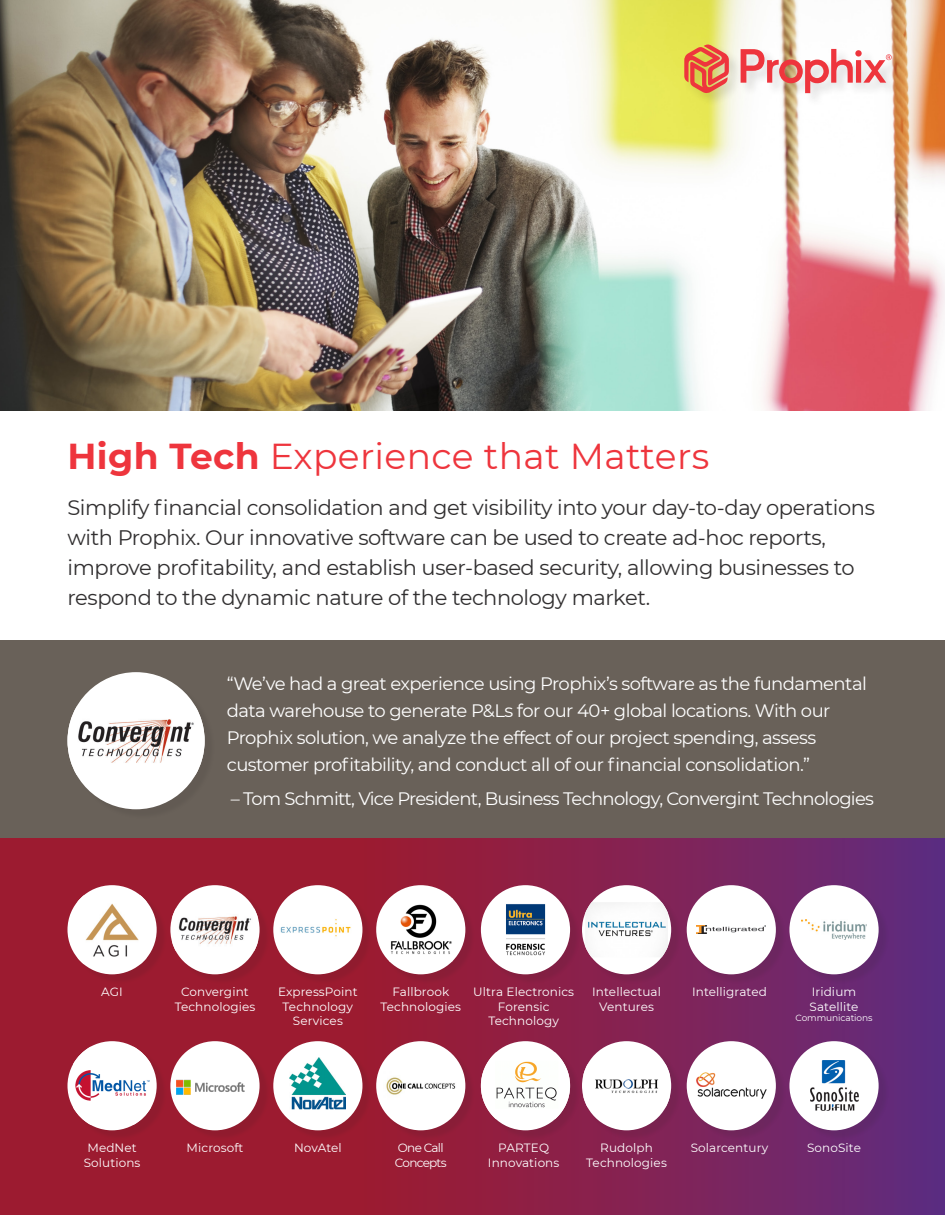
<style>
.page{position:relative;width:945px;height:1215px;background:#fff}
.page>*{position:absolute;margin:0;border:0;box-sizing:border-box;transform-origin:0 0}
.t1{font:36px "Montserrat";letter-spacing:.01em;color:#ee353d}
.t2{font:21px/30px "Montserrat";letter-spacing:-.02em;color:#312f30}
.t3{font:18px/27px "Montserrat";letter-spacing:-.03em;color:#fff}
.t4{font:12px "Montserrat";letter-spacing:.01em;color:#fff}
.t5{font:12px "Montserrat";letter-spacing:-.06em;color:#fff}
.t6{font:9px "Montserrat";letter-spacing:-.01em;color:#fff}
.s1{font-weight:700}
</style>
<div class="page">
<div style="left:0;top:641px;width:945px;height:200px;background:#696159"></div>
<img style="left:0;top:0;width:945px;height:411px">
<div style="left:68px;top:672px;width:137px;height:137px;background:#fff;border-radius:50%"></div>
<img style="left:68px;top:706px;width:137px;height:69px">
<div style="left:683px;top:43px;width:223px;height:65px;background:#231f20;opacity:.15"></div>
<svg style="left:741px;top:49px;width:151px;height:44px"></svg>
<svg style="left:684px;top:44px;width:45px;height:49px;background:#e68655"></svg>
<svg style="left:0;top:839px;width:945px;height:376px;background:#892049"></svg>
<div style="left:71px;top:889px;width:96px;height:96px;background:#9c1b30"></div>
<div style="left:67px;top:885px;width:90px;height:89px;background:#fff;border-radius:50%"></div>
<img style="left:78px;top:895px;width:69px;height:69px">
<div style="left:174px;top:889px;width:96px;height:96px;background:#9c1b30"></div>
<div style="left:170px;top:885px;width:90px;height:89px;background:#fff;border-radius:50%"></div>
<img style="left:172px;top:908px;width:86px;height:43px">
<div style="left:277px;top:889px;width:96px;height:96px;background:#9b1b30"></div>
<div style="left:273px;top:885px;width:89px;height:89px;background:#fff;border-radius:50%"></div>
<img style="left:280px;top:919px;width:71px;height:18px">
<div style="left:380px;top:889px;width:96px;height:96px;background:#941d39"></div>
<div style="left:376px;top:885px;width:89px;height:89px;background:#fff;border-radius:50%"></div>
<img style="left:389px;top:898px;width:64px;height:64px">
<div style="left:484px;top:889px;width:96px;height:96px;background:#8a1f46"></div>
<div style="left:481px;top:885px;width:89px;height:89px;background:#fff;border-radius:50%"></div>
<img style="left:506px;top:904px;width:40px;height:52px">
<div style="left:585px;top:889px;width:96px;height:96px;background:#812352"></div>
<div style="left:582px;top:885px;width:89px;height:89px;background:#fff;border-radius:50%"></div>
<img style="left:585px;top:902px;width:83px;height:55px">
<div style="left:690px;top:889px;width:96px;height:96px;background:#742661"></div>
<div style="left:687px;top:885px;width:89px;height:89px;background:#fff;border-radius:50%"></div>
<img style="left:697px;top:926px;width:69px;height:8px">
<div style="left:793px;top:889px;width:96px;height:96px;background:#231f20;opacity:.1"></div>
<div style="left:789px;top:885px;width:90px;height:89px;background:#fff;border-radius:50%"></div>
<img style="left:802px;top:920px;width:64px;height:20px">
<div style="left:71px;top:1045px;width:96px;height:96px;background:#9c1b30"></div>
<div style="left:67px;top:1041px;width:90px;height:89px;background:#fff;border-radius:50%"></div>
<img style="left:73px;top:1047px;width:78px;height:78px">
<div style="left:174px;top:1045px;width:96px;height:96px;background:#9c1b30"></div>
<div style="left:170px;top:1041px;width:90px;height:89px;background:#fff;border-radius:50%"></div>
<img style="left:177px;top:1079px;width:68px;height:16px">
<div style="left:277px;top:1045px;width:96px;height:96px;background:#9b1b30"></div>
<div style="left:273px;top:1041px;width:89px;height:89px;background:#fff;border-radius:50%"></div>
<img style="left:290px;top:1058px;width:56px;height:52px">
<div style="left:380px;top:1045px;width:96px;height:96px;background:#941d39"></div>
<div style="left:376px;top:1041px;width:89px;height:89px;background:#fff;border-radius:50%"></div>
<img style="left:386px;top:1077px;width:70px;height:18px">
<div style="left:484px;top:1045px;width:96px;height:96px;background:#8a1f46"></div>
<div style="left:481px;top:1041px;width:89px;height:89px;background:#fff;border-radius:50%"></div>
<img style="left:481px;top:1052px;width:89px;height:67px">
<div style="left:585px;top:1045px;width:96px;height:96px;background:#812352"></div>
<div style="left:582px;top:1041px;width:89px;height:89px;background:#fff;border-radius:50%"></div>
<img style="left:584px;top:1064px;width:86px;height:43px">
<div style="left:690px;top:1045px;width:96px;height:96px;background:#742661"></div>
<div style="left:687px;top:1041px;width:89px;height:89px;background:#fff;border-radius:50%"></div>
<img style="left:696px;top:1072px;width:71px;height:27px">
<div style="left:793px;top:1045px;width:96px;height:96px;background:#231f20;opacity:.1"></div>
<div style="left:789px;top:1041px;width:90px;height:89px;background:#fff;border-radius:50%"></div>
<img style="left:810px;top:1061px;width:48px;height:50px">
<p class="t1" style="left:68px;top:432px;width:643px"><span class="s1">High Tech</span> Experience that Matters</p>
<p class="t2" style="left:68px;top:492px;width:809px">Simplify financial consolidation and get visibility into your day-to-day operations with Prophix. Our innovative software can be used to create ad-hoc reports, improve profitability, and establish user-based security, allowing businesses to respond to the dynamic nature of the technology market.</p>
<p class="t3" style="left:227px;top:670px;width:642px">“We’ve had a great experience using Prophix’s software as the fundamental data warehouse to generate P&amp;Ls for our 40+ global locations. With our Prophix solution, we analyze the effect of our project spending, assess customer profitability, and conduct all of our financial consolidation.”</p>
<p class="t3" style="left:231px;top:785px;width:645px">– Tom Schmitt, Vice President, Business Technology, Convergint Technologies</p>
<p class="t4" style="left:101px;top:984px;width:23px">AGI</p>
<p class="t4" style="left:181px;top:984px;width:69px">Convergint</p>
<p class="t4" style="left:175px;top:998px;width:82px">Technologies</p>
<p class="t4" style="left:278px;top:984px;width:81px">ExpressPoint</p>
<p class="t4" style="left:283px;top:998px;width:72px">Technology</p>
<p class="t4" style="left:293px;top:1012px;width:51px">Services</p>
<p class="t4" style="left:392px;top:984px;width:58px">Fallbrook</p>
<p class="t4" style="left:381px;top:998px;width:82px">Technologies</p>
<p class="t4" style="left:473px;top:984px;width:102px">Ultra Electronics</p>
<p class="t4" style="left:498px;top:998px;width:53px">Forensic</p>
<p class="t4" style="left:488px;top:1012px;width:72px">Technology</p>
<p class="t4" style="left:592px;top:984px;width:70px">Intellectual</p>
<p class="t4" style="left:599px;top:998px;width:56px">Ventures</p>
<p class="t4" style="left:692px;top:984px;width:76px">Intelligrated</p>
<p class="t4" style="left:812px;top:984px;width:46px">Iridium</p>
<p class="t4" style="left:810px;top:998px;width:50px">Satellite</p>
<p class="t6" style="left:796px;top:1012px;width:78px">Communications</p>
<p class="t4" style="left:87px;top:1140px;width:51px">MedNet</p>
<p class="t4" style="left:84px;top:1154px;width:58px">Solutions</p>
<p class="t4" style="left:187px;top:1140px;width:58px">Microsoft</p>
<p class="t4" style="left:294px;top:1140px;width:49px">NovAtel</p>
<p class="t4" style="left:398px;top:1140px;width:47px">One Call</p>
<p class="t5" style="left:395px;top:1154px;width:53px">Concepts</p>
<p class="t4" style="left:498px;top:1140px;width:52px">PARTEQ</p>
<p class="t4" style="left:488px;top:1154px;width:73px">Innovations</p>
<p class="t4" style="left:600px;top:1140px;width:54px">Rudolph</p>
<p class="t4" style="left:586px;top:1154px;width:82px">Technologies</p>
<p class="t4" style="left:691px;top:1140px;width:79px">Solarcentury</p>
<p class="t4" style="left:807px;top:1140px;width:55px">SonoSite</p>
</div>
